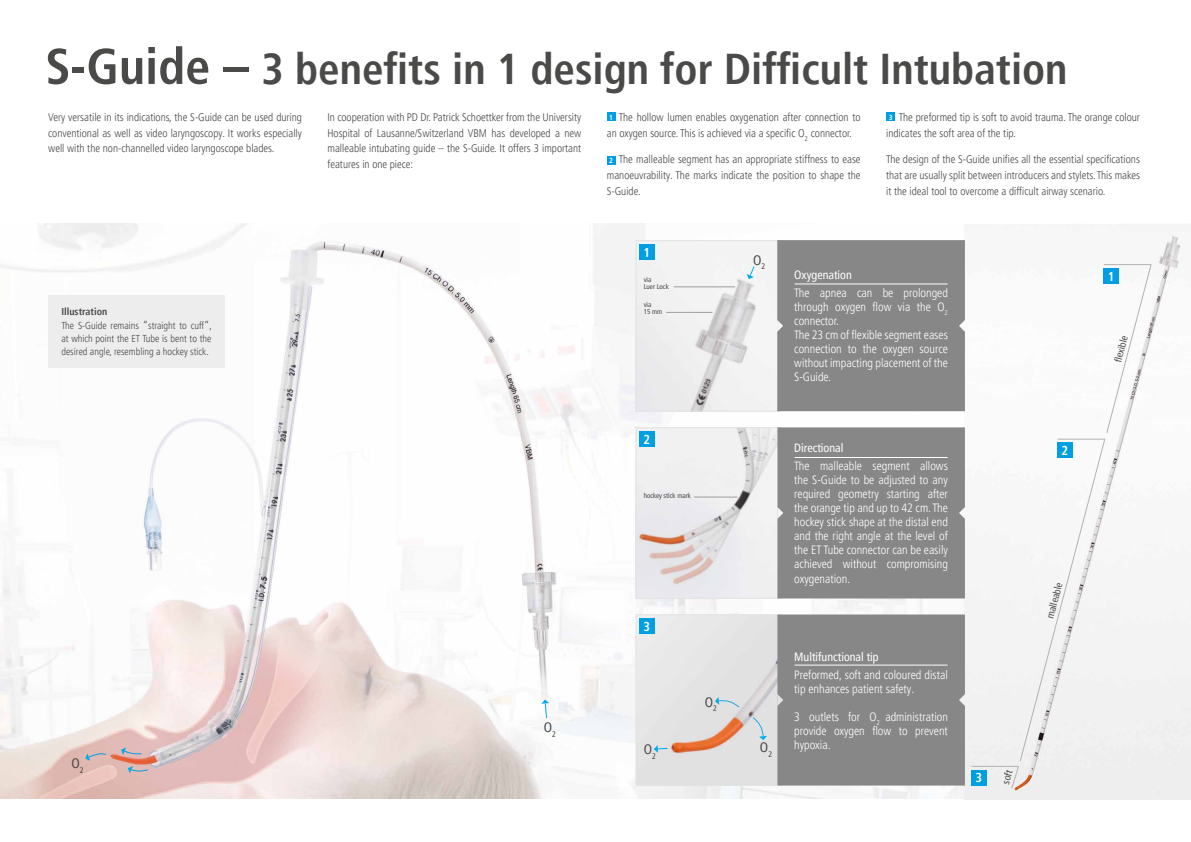
<style>
.page{position:relative;width:1191px;height:842px;background:#fff}
.page>*{position:absolute;margin:0;border:0;box-sizing:border-box;transform-origin:0 0}
.t1{font:700 condensed 43px "Frutiger LT Pro";color:#4a4a49}
.t2{font:condensed 13.7px "Frutiger LT Pro";color:#4a4a49}
.t3{font:700 condensed 12.8px "Frutiger LT Pro";color:#fff}
.t4{font:300 condensed 12px/14px "Frutiger LT Pro";color:#fff}
.t5{font:condensed 12px "Frutiger LT Pro";color:#fff}
.t6{font:300 condensed 11px/15.9px "Frutiger LT Pro";color:#4a4a49;text-align:justify}
.t7{font:300 condensed 10px/14px "Frutiger LT Pro";color:#4a4a49}
.t8{font:condensed 10px "Frutiger LT Pro";color:#4a4a49}
.t9{font:condensed 8px "Frutiger LT Pro";color:#4a4a49}
.t10{font:700 condensed 7.3px "Frutiger LT Pro";color:#fff}
.t11{font:condensed 7px/7px "Frutiger LT Pro";color:#4a4a49}
.s1{font-size:50.3px}
.s2{font-weight:700}
.s3{font-size:11px}
</style>
<div class="page">
<img style="left:0;top:224px;width:965px;height:575px">
<svg style="left:541px;top:699px;width:8px;height:20px"></svg>
<svg style="left:85px;top:753px;width:22px;height:8px"></svg>
<svg style="left:121px;top:747px;width:21px;height:8px"></svg>
<svg style="left:128px;top:766px;width:21px;height:7px"></svg>
<img style="left:638px;top:616px;width:139px;height:167px">
<div style="left:636px;top:614px;width:145px;height:171px;border:1px solid #e3e3e3"></div>
<img style="left:965px;top:234px;width:226px;height:565px">
<svg style="left:1011px;top:264px;width:140px;height:525px"></svg>
<div style="left:971px;top:770px;width:15px;height:15px;background:#009fe3"></div>
<div style="left:1057px;top:443px;width:15px;height:15px;background:#009fe3"></div>
<div style="left:1103px;top:268px;width:16px;height:15px;background:#009fe3"></div>
<hr style="left:971px;top:766px;width:47px;height:1px;background:#b3b2b2">
<hr style="left:1057px;top:439px;width:48px;height:1px;background:#b3b2b2">
<hr style="left:1103px;top:264px;width:48px;height:1px;background:#b3b2b2">
<img style="left:638px;top:242px;width:139px;height:167px">
<div style="left:636px;top:240px;width:145px;height:171px;border:1px solid #e3e3e3"></div>
<svg style="left:746px;top:265px;width:9px;height:14px"></svg>
<div style="left:639px;top:244px;width:16px;height:15px;background:#009fe3"></div>
<hr style="left:673px;top:287px;width:62px;height:1px;background:#9d9d9c">
<hr style="left:666px;top:312px;width:46px;height:1px;background:#9d9d9c">
<div style="left:639px;top:618px;width:16px;height:15px;background:#009fe3"></div>
<img style="left:638px;top:429px;width:139px;height:167px">
<div style="left:636px;top:427px;width:145px;height:171px;border:1px solid #e3e3e3"></div>
<div style="left:639px;top:431px;width:16px;height:15px;background:#009fe3"></div>
<svg style="left:715px;top:697px;width:25px;height:11px"></svg>
<svg style="left:751px;top:716px;width:16px;height:24px"></svg>
<svg style="left:653px;top:745px;width:15px;height:8px"></svg>
<div style="left:607px;top:156px;width:8px;height:8px;background:#009fe3"></div>
<div style="left:607px;top:113px;width:8px;height:8px;background:#009fe3"></div>
<div style="left:886px;top:113px;width:9px;height:8px;background:#009fe3"></div>
<div style="left:48px;top:296px;width:177px;height:72px;background:#ededed"></div>
<hr style="left:694px;top:497px;width:43px;height:1px;background:#9d9d9c">
<div style="left:777px;top:427px;width:188px;height:171px;background:#878787"></div>
<div style="left:777px;top:614px;width:188px;height:171px;background:#878787"></div>
<div style="left:777px;top:240px;width:188px;height:171px;background:#878787"></div>
<hr style="left:794px;top:457px;width:153px;height:1px;background:#fff">
<h1 class="t1" style="left:45px;top:43px;width:1023px"><span class="s1">S-Guide –</span> 3 benefits in 1 design for Difficult Intubation</h1>
<p class="t6" style="left:48px;top:109px;width:255px">Very versatile in its indications, the S-Guide can be used during conventional as well as video laryngoscopy. It works especially well with the non-channelled video laryngoscope blades.</p>
<p class="t6" style="left:327px;top:109px;width:255px">In cooperation with PD Dr. Patrick Schoettker from the University Hospital of Lausanne/Switzerland VBM has developed a new malleable intubating guide – the S-Guide. It offers 3 important features in one piece:</p>
<p class="t6" style="left:607px;top:109px;width:255px;text-indent:12px">The hollow lumen enables oxygenation after connection to an oxygen source. This is achieved via a specific O<sub>2</sub> connector.</p>
<p class="t6" style="left:886px;top:109px;width:255px;text-indent:13px">The preformed tip is soft to avoid trauma. The orange colour indicates the soft area of the tip.</p>
<p class="t6" style="left:886px;top:152px;width:255px">The design of the S-Guide unifies all the essential specifications that are usually split between introducers and stylets. This makes it the ideal tool to overcome a difficult airway scenario.</p>
<p class="t10" style="left:609px;top:113px;width:5px">1</p>
<p class="t10" style="left:889px;top:113px;width:5px">3</p>
<p class="t6" style="left:607px;top:152px;width:255px;text-indent:12px">The malleable segment has an appropriate stiffness to ease manoeuvrability. The marks indicate the position to shape the S-Guide.</p>
<p class="t10" style="left:609px;top:156px;width:5px">2</p>
<p class="t7" style="left:61px;top:304px;width:152px"><span class="s2">Illustration<br></span>The S-Guide remains <span class="s3">“</span>straight to cuff<span class="s3">“</span>,</p>
<p class="t7" style="left:61px;top:332px;width:151px;line-height:13px">at which point the ET Tube is bent to the desired angle, resembling a hockey stick.</p>
<p class="t2" style="left:71px;top:755px;width:14px">O<sub>2</sub></p>
<p class="t2" style="left:544px;top:719px;width:14px">O<sub>2</sub></p>
<p class="t3" style="left:643px;top:244px;width:8px">1</p>
<p class="t11" style="left:643px;top:276px;width:27px">via<br>Luer Lock</p>
<p class="t11" style="left:643px;top:301px;width:20px">via<br>15 mm</p>
<p class="t3" style="left:643px;top:432px;width:8px">2</p>
<p class="t11" style="left:643px;top:492px;width:49px">hockey stick mark</p>
<p class="t2" style="left:753px;top:252px;width:14px">O<sub>2</sub></p>
<p class="t3" style="left:643px;top:619px;width:8px">3</p>
<p class="t2" style="left:704px;top:694px;width:14px">O<sub>2</sub></p>
<p class="t2" style="left:760px;top:739px;width:10px">O</p>
<p class="t2" style="left:643px;top:741px;width:10px">O</p>
<p class="t9" style="left:768px;top:749px;width:5px">2</p>
<p class="t9" style="left:652px;top:751px;width:5px">2</p>
<p class="t5" style="left:794px;top:268px;width:59px">Oxygenation</p>
<p class="t4" style="left:794px;top:286px;width:155px">The apnea can be prolonged through oxygen flow via the O<sub>2 </sub>connector.<br>The 23 cm of flexible segment eases connection to the oxygen source without impacting placement of the<br>S-Guide.</p>
<p class="t5" style="left:794px;top:441px;width:51px">Directional</p>
<p class="t4" style="left:794px;top:459px;width:155px;text-align:justify">The malleable segment allows the S-Guide to be adjusted to any required geometry starting after the orange tip and up to 42 cm. The hockey stick shape at the distal end and the right angle at the level of the ET Tube connector can be easily achieved without compromising oxygenation.</p>
<p class="t5" style="left:794px;top:649px;width:86px">Multifunctional tip</p>
<p class="t4" style="left:794px;top:667px;width:155px">Preformed, soft and coloured distal tip enhances patient safety.</p>
<p class="t4" style="left:794px;top:709px;width:155px;text-align:justify">3 outlets for O<sub>2</sub> administration provide oxygen flow to prevent hypoxia.</p>
<p class="t3" style="left:975px;top:770px;width:8px">3</p>
<p class="t8" style="left:1000px;top:782px;width:16px;rotate:-74deg">soft</p>
<p class="t3" style="left:1061px;top:443px;width:8px">2</p>
<p class="t8" style="left:1044px;top:617px;width:38px;rotate:-75deg">malleable</p>
<p class="t3" style="left:1107px;top:268px;width:8px">1</p>
<p class="t8" style="left:1112px;top:361px;width:29px;rotate:-75deg">fl exible</p>
</div>
